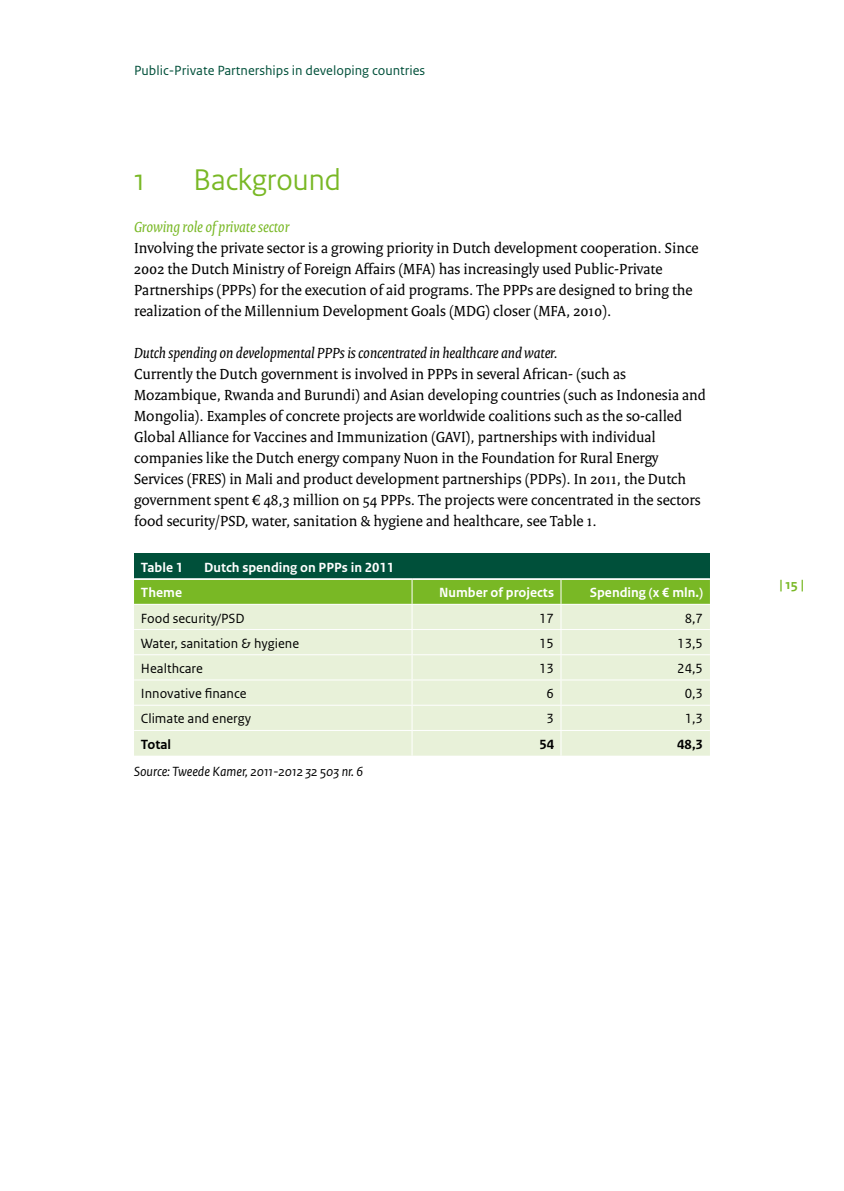
<style>
.page{position:relative;width:844px;height:1191px;background:#fff}
.page>*{position:absolute;margin:0;border:0;box-sizing:border-box;transform-origin:0 0}
.t1{font:31.5px "Rijksoverheid Sans Heading";color:#79b825}
.t2{font:15.75px/21px "Rijksoverheid Serif";color:#000}
.t3{font:italic 15.75px "Rijksoverheid Serif";color:#000}
.t4{font:italic 15.75px "Rijksoverheid Serif";color:#79b825}
.t5{font:14px "Rijksoverheid Sans Text";color:#000}
.t6{font:700 14px "Rijksoverheid Sans Text";color:#fff}
.t7{font:14px "Rijksoverheid Sans Text";color:#00503a}
.t8{font:italic 14px "Rijksoverheid Sans Text";color:#000}
.t9{font:700 14px "Rijksoverheid Sans Text";color:#000}
.t10{font:700 14px "Rijksoverheid Sans Text";color:#79b825}
</style>
<div class="page">
<div style="left:134px;top:554px;width:575px;height:25px;background:#00503a"></div>
<svg style="left:134px;top:580px;width:575px;height:175px;background:#d9e9c1"></svg>
<hr style="left:134px;top:578px;width:278px;height:2px;background:#fff">
<hr style="left:412px;top:578px;width:149px;height:2px;background:#fff">
<hr style="left:561px;top:578px;width:148px;height:2px;background:#fff">
<p class="t7" style="left:134px;top:62px;width:292px">Public-Private Partnerships in developing countries</p>
<h1 class="t1" style="left:134px;top:161px;width:12px">1</h1>
<h1 class="t1" style="left:193px;top:161px;width:149px">Background</h1>
<p class="t4" style="left:134px;top:217px;width:157px">Growing role of private sector</p>
<p class="t2" style="left:134px;top:237px;width:566px">Involving the private sector is a growing priority in Dutch development cooperation. Since 2002 the Dutch Ministry of Foreign Affairs (MFA) has increasingly used Public-Private Partnerships (PPPs) for the execution of aid programs. The PPPs are designed to bring the realization of the Millennium Development Goals (MDG) closer (MFA, 2010).</p>
<p class="t3" style="left:134px;top:343px;width:425px">Dutch spending on developmental PPPs is concentrated in healthcare and water.</p>
<p class="t2" style="left:134px;top:363px;width:573px">Currently the Dutch government is involved in PPPs in several African- (such as Mozambique, Rwanda and Burundi) and Asian developing countries (such as Indonesia and Mongolia). Examples of concrete projects are worldwide coalitions such as the so-called Global Alliance for Vaccines and Immunization (GAVI), partnerships with individual companies like the Dutch energy company Nuon in the Foundation for Rural Energy Services (FRES) in Mali and product development partnerships (PDPs). In 2011, the Dutch government spent € 48,3 million on 54 PPPs. The projects were concentrated in the sectors food security/PSD, water, sanitation &amp; hygiene and healthcare, see Table 1.</p>
<p class="t6" style="left:141px;top:559px;width:44px">Table 1</p>
<p class="t6" style="left:204px;top:559px;width:192px">Dutch spending on PPPs in 2011</p>
<p class="t6" style="left:141px;top:585px;width:43px">Theme</p>
<p class="t6" style="left:439px;top:585px;width:116px">Number of projects</p>
<p class="t6" style="left:589px;top:585px;width:115px">Spending (x € mln.)</p>
<p class="t5" style="left:141px;top:610px;width:105px">Food security/PSD</p>
<p class="t5" style="left:539px;top:610px;width:16px">17</p>
<p class="t5" style="left:684px;top:610px;width:20px">8,7</p>
<p class="t5" style="left:141px;top:635px;width:160px">Water, sanitation &amp; hygiene</p>
<p class="t5" style="left:539px;top:635px;width:16px">15</p>
<p class="t5" style="left:677px;top:635px;width:27px">13,5</p>
<p class="t5" style="left:141px;top:660px;width:64px">Healthcare</p>
<p class="t5" style="left:539px;top:660px;width:16px">13</p>
<p class="t5" style="left:677px;top:660px;width:27px">24,5</p>
<p class="t5" style="left:141px;top:685px;width:107px">Innovative finance</p>
<p class="t5" style="left:546px;top:685px;width:9px">6</p>
<p class="t5" style="left:684px;top:685px;width:20px">0,3</p>
<p class="t5" style="left:141px;top:711px;width:112px">Climate and energy</p>
<p class="t5" style="left:546px;top:711px;width:9px">3</p>
<p class="t5" style="left:684px;top:711px;width:20px">1,3</p>
<p class="t9" style="left:141px;top:736px;width:32px">Total</p>
<p class="t9" style="left:539px;top:736px;width:16px">54</p>
<p class="t9" style="left:677px;top:736px;width:27px">48,3</p>
<p class="t8" style="left:134px;top:763px;width:230px">Source: Tweede Kamer, 2011-2012 32 503 nr. 6</p>
<p class="t10" style="left:779px;top:576px;width:26px">| 15 |</p>
</div>
